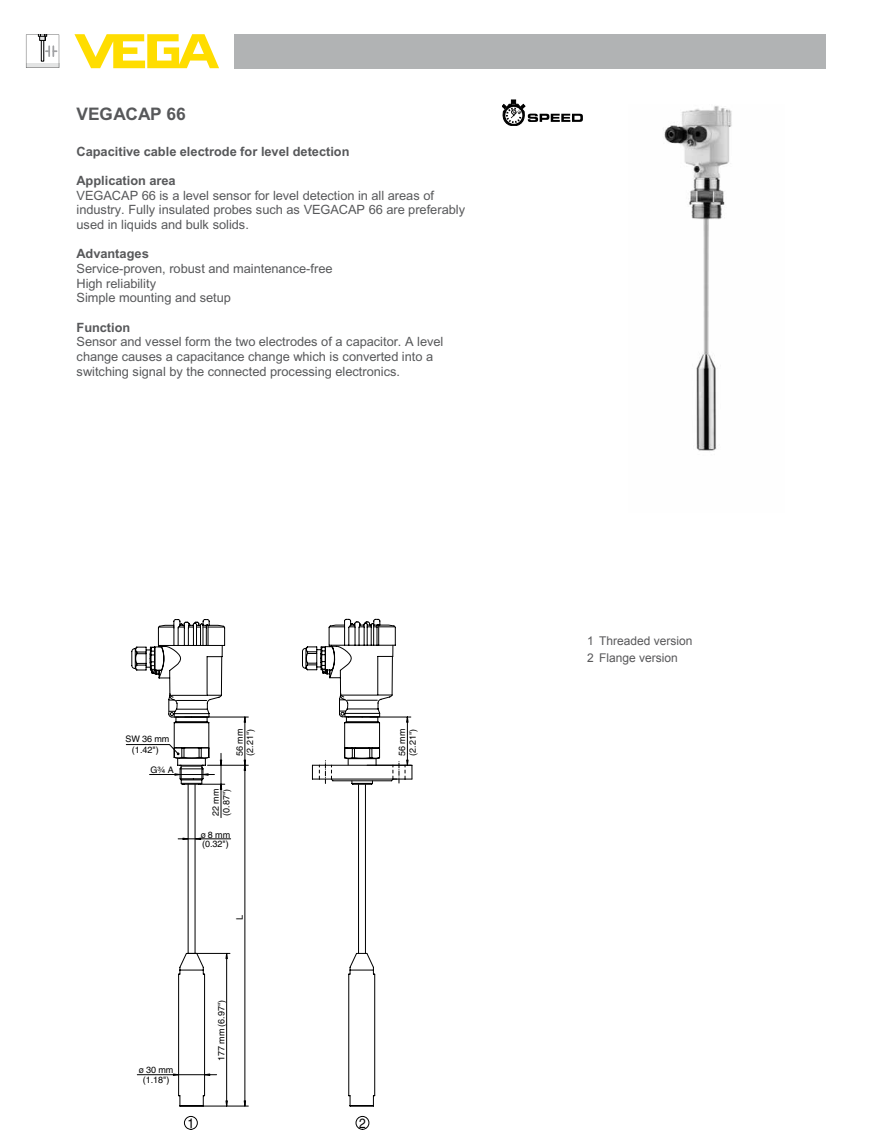
<style>
.page{position:relative;width:892px;height:1138px;background:#fff}
.page>*{position:absolute;margin:0;border:0;box-sizing:border-box;transform-origin:0 0}
.t1{font:700 17.25px "Arial";color:#57585a}
.t2{font:13.5px "Helvetica Linotype";color:#000;scale:.9 1}
.t3{font:12.75px/14.7px "Arial";letter-spacing:-.005em;color:#57585a}
.t4{font:700 12.75px "Arial";letter-spacing:-.005em;color:#57585a}
.t5{font:12px/17.7px "Arial";color:#58585a}
.t6{font:9px/10.5px "Helvetica Linotype";color:#000}
</style>
<div class="page">
<div style="left:234px;top:34px;width:591px;height:34px;background:#b1b3b4"></div>
<svg style="left:74px;top:34px;width:145px;height:34px"></svg>
<svg style="left:26px;top:35px;width:33px;height:33px"></svg>
<img style="left:664px;top:106px;width:68px;height:345px">
<div style="left:356px;top:1116px;width:13px;height:13px;background:#fff;border:1px solid #000;border-radius:50%"></div>
<div style="left:184px;top:1116px;width:13px;height:13px;background:#fff;border:1px solid #000;border-radius:50%"></div>
<svg style="left:126px;top:744px;width:250px;height:362px"></svg>
<hr style="left:180px;top:1106px;width:68px;height:1px;background:#000">
<hr style="left:226px;top:953px;width:1px;height:153px;background:#000">
<hr style="left:188px;top:953px;width:42px;height:1px;background:#000">
<svg style="left:131px;top:619px;width:281px;height:246px"></svg>
<svg style="left:502px;top:100px;width:81px;height:26px"></svg>
<h1 class="t1" style="left:77px;top:104px;width:111px">VEGACAP 66</h1>
<p class="t4" style="left:77px;top:144px;width:274px">Capacitive cable electrode for level detection</p>
<p class="t4" style="left:77px;top:173px;width:101px">Application area</p>
<p class="t3" style="left:77px;top:188px;width:390px">VEGACAP 66 is a level sensor for level detection in all areas of industry. Fully insulated probes such as VEGACAP 66 are preferably used in liquids and bulk solids.</p>
<p class="t4" style="left:77px;top:246px;width:74px">Advantages</p>
<p class="t3" style="left:77px;top:261px;width:257px">Service-proven, robust and maintenance-free<br>High reliability<br>Simple mounting and setup</p>
<p class="t4" style="left:77px;top:320px;width:55px">Function</p>
<p class="t3" style="left:77px;top:335px;width:368px">Sensor and vessel form the two electrodes of a capacitor. A level change causes a capacitance change which is converted into a switching signal by the connected processing electronics.</p>
<p class="t6" style="left:125px;top:734px;width:46px;text-align:center">SW 36 mm (1.42")</p>
<p class="t6" style="left:151px;top:765px;width:25px">G¾ A</p>
<p class="t6" style="left:234px;top:756px;width:29px;rotate:-90deg">56 mm (2.21")</p>
<p class="t6" style="left:397px;top:756px;width:29px;rotate:-90deg">56 mm (2.21")</p>
<p class="t6" style="left:210px;top:816px;width:29px;rotate:-90deg">22 mm (0.87")</p>
<p class="t6" style="left:201px;top:829px;width:31px;line-height:9.8px">ø 8 mm (0.32")</p>
<p class="t6" style="left:234px;top:920px;width:6px;rotate:-90deg">L</p>
<p class="t6" style="left:139px;top:1065px;width:36px;line-height:9.8px;text-align:center">ø 30 mm (1.18")</p>
<p class="t6" style="left:216px;top:1061px;width:62px;rotate:-90deg">177 mm (6.97")</p>
<p class="t2" style="left:187px;top:1115px;width:9px">1</p>
<p class="t2" style="left:359px;top:1115px;width:9px">2</p>
<p class="t5" style="left:587px;top:632px;width:107px">1 Threaded version<br>2 Flange version</p>
</div>
